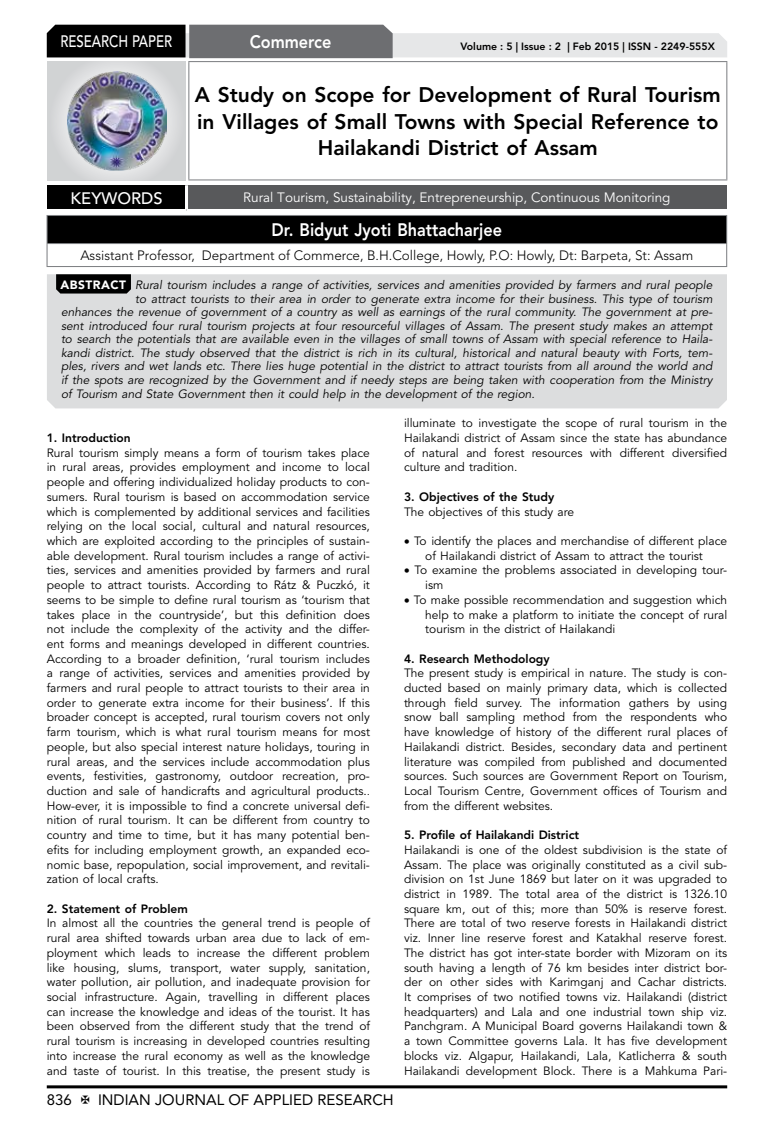
<style>
.page{position:relative;width:774px;height:1136px;background:#fff}
.page>*{position:absolute;margin:0;border:0;box-sizing:border-box;transform-origin:0 0}
.t1{font:800 21px/26.2px "Avenir LT Std";color:#000;text-align:center}
.t2{font:800 18px "Avenir LT Std";color:#fff;scale:.9 1}
.t3{font:500 16.5px "Avenir LT Std";color:#fff;scale:.8 1}
.t4{font:500 16.5px "Avenir LT Std";color:#fff}
.t5{font:15px "Avenir LT Std";color:#000}
.t6{font:300 13.5px "Avenir LT Std";color:#000}
.t7{font:13.5px "Avenir LT Std";color:#fff}
.t8{font:12px/14.7px "Avenir LT Std";color:#000;text-align:justify}
.t9{font:italic 12px "Avenir LT Std";color:#000}
.t10{font:800 12px "Avenir LT Std";color:#000}
.t11{font:800 10.5px "Avenir LT Std";color:#000}
.s1{font-weight:900;font-style:normal;color:#fff}
.s2{font-weight:300;font-style:italic}
</style>
<div class="page">
<hr style="left:47px;top:1085px;width:680px;height:3px;background:#000">
<div style="left:48px;top:62px;width:137px;height:118px;background:linear-gradient(to right,#d9dadb,#d9dadb)"></div>
<img style="left:68px;top:71px;width:99px;height:100px">
<svg style="left:47px;top:25px;width:680px;height:33px;background:#979899"></svg>
<hr style="left:188px;top:61px;width:539px;height:1px;background:#808285">
<hr style="left:188px;top:62px;width:1px;height:117px;background:#808285">
<hr style="left:726px;top:62px;width:1px;height:117px;background:#808285">
<hr style="left:188px;top:179px;width:539px;height:1px;background:#808285">
<div style="left:47px;top:215px;width:680px;height:28px;background:#000"></div>
<hr style="left:47px;top:215px;width:680px;height:1px;background:#808285">
<hr style="left:47px;top:243px;width:680px;height:1px;background:#808285">
<svg style="left:47px;top:216px;width:1px;height:50px"></svg>
<svg style="left:726px;top:216px;width:1px;height:50px"></svg>
<hr style="left:47px;top:266px;width:680px;height:1px;background:#808285">
<div style="left:47px;top:185px;width:139px;height:25px;background:#000"></div>
<div style="left:186px;top:185px;width:541px;height:25px;background:#58595b"></div>
<hr style="left:185px;top:185px;width:3px;height:24px;background:#fff">
<hr style="left:47px;top:209px;width:139px;height:3px;background:#fff">
<hr style="left:186px;top:209px;width:541px;height:3px;background:#fff">
<div style="left:47px;top:274px;width:680px;height:134px;background:#dcddde"></div>
<svg style="left:56px;top:274px;width:75px;height:19px"></svg>
<h3 class="t3" style="left:60px;top:32px;width:139px">RESEARCH PAPER</h3>
<h2 class="t2" style="left:250px;top:31px;width:92px">Commerce</h2>
<p class="t11" style="left:460px;top:41px;width:256px">Volume : 5 | Issue : 2 | Feb 2015 | ISSN - 2249-555X</p>
<h1 class="t1" style="left:195px;top:82px;width:527px">A Study on Scope for Development of Rural Tourism in Villages of Small Towns with Special Reference to<br>Hailakandi District of Assam</h1>
<h3 class="t4" style="left:71px;top:189px;width:94px">KEYWORDS</h3>
<p class="t7" style="left:243px;top:189px;width:429px">Rural Tourism, Sustainability, Entrepreneurship, Continuous Monitoring</p>
<h2 class="t2" style="left:272px;top:219px;width:258px">Dr. Bidyut Jyoti Bhattacharjee</h2>
<p class="t6" style="left:80px;top:247px;width:614px">Assistant Professor, Department of Commerce, B.H.College, Howly, P.O: Howly, Dt: Barpeta, St: Assam</p>
<p class="t9" style="left:60px;top:278px;width:654px"><span class="s1">ABSTRACT</span> Rural tourism includes a range of activities, services and amenities provided by farmers and rural people</p>
<p class="t9" style="left:135px;top:292px;width:579px">to attract tourists to their area in order to generate extra income for their business. This type of tourism</p>
<p class="t9" style="left:61px;top:305px;width:653px">enhances the revenue of government of a country as well as earnings of the rural community. The government at pre-</p>
<p class="t9" style="left:61px;top:319px;width:653px">sent introduced four rural tourism projects at four resourceful villages of Assam. The present study makes an attempt</p>
<p class="t9" style="left:61px;top:332px;width:653px">to search the potentials that are available even in the villages of small towns of Assam with special reference to Haila-</p>
<p class="t9" style="left:61px;top:346px;width:653px">kandi district. The study observed that the district is rich in its cultural, historical and natural beauty with Forts, tem-</p>
<p class="t9" style="left:61px;top:359px;width:653px">ples, rivers and wet lands etc. There lies huge potential in the district to attract tourists from all around the world and</p>
<p class="t9" style="left:61px;top:373px;width:653px">if the spots are recognized by the Government and if needy steps are being taken with cooperation from the Ministry</p>
<p class="t9" style="left:61px;top:386px;width:475px">of Tourism and State Government then it could help in the development of the region.</p>
<p class="t10" style="left:47px;top:430px;width:85px">1. Introduction</p>
<p class="t8" style="left:47px;top:445px;width:325px">Rural tourism simply means a form of tourism takes place in rural areas, provides employment and income to local people and offering individualized holiday products to con&shy;sumers. Rural tourism is based on accommodation service which is complemented by additional services and facilities relying on the local social, cultural and natural resources, which are exploited according to the principles of sustain&shy;able development. Rural tourism includes a range of activi&shy;ties, services and amenities provided by farmers and rural people to attract tourists. According to Rátz &amp; Puczkó, it seems to be simple to define rural tourism as ‘tourism that takes place in the countryside’, but this definition does not include the complexity of the activity and the differ&shy;ent forms and meanings developed in different countries.<br>According to a broader definition, ‘rural tourism includes a range of activities, services and amenities provided by farmers and rural people to attract tourists to their area in order to generate extra income for their business’. If this broader concept is accepted, rural tourism covers not only farm tourism, which is what rural tourism means for most people, but also special interest nature holidays, touring in rural areas, and the services include accommodation plus events, festivities, gastronomy, outdoor recreation, pro&shy;duction and sale of handicrafts and agricultural products.<span class="s2">.<br></span>How-ever, it is impossible to find a concrete universal defi&shy;nition of rural tourism. It can be different from country to country and time to time, but it has many potential ben&shy;efits for including employment growth, an expanded eco&shy;nomic base, repopulation, social improvement, and revitali&shy;zation of local crafts.</p>
<p class="t10" style="left:47px;top:901px;width:143px">2. Statement of Problem</p>
<p class="t8" style="left:47px;top:916px;width:325px">In almost all the countries the general trend is people of rural area shifted towards urban area due to lack of em&shy;ployment which leads to increase the different problem like housing, slums, transport, water supply, sanitation, water pollution, air pollution, and inadequate provision for social infrastructure. Again, travelling in different places can increase the knowledge and ideas of the tourist. It has been observed from the different study that the trend of rural tourism is increasing in developed countries resulting into increase the rural economy as well as the knowledge and taste of tourist. In this treatise, the present study is</p>
<p class="t8" style="left:404px;top:416px;width:325px">illuminate to investigate the scope of rural tourism in the Hailakandi district of Assam since the state has abundance of natural and forest resources with different diversified culture and tradition.</p>
<p class="t10" style="left:404px;top:489px;width:152px">3. Objectives of the Study</p>
<p class="t8" style="left:404px;top:504px;width:172px">The objectives of this study are</p>
<p class="t8" style="left:404px;top:533px;width:325px;text-align:center">• To identify the places and merchandise of different place of Hailakandi district of Assam to attract the tourist</p>
<p class="t8" style="left:425px;top:563px;width:303px;text-indent:-21px">• To examine the problems associated in developing tour&shy;ism</p>
<p class="t8" style="left:425px;top:592px;width:303px;text-indent:-21px">• To make possible recommendation and suggestion which help to make a platform to initiate the concept of rural tourism in the district of Hailakandi</p>
<p class="t10" style="left:404px;top:651px;width:147px">4. Research Methodology</p>
<p class="t8" style="left:404px;top:666px;width:325px">The present study is empirical in nature. The study is con&shy;ducted based on mainly primary data, which is collected through field survey. The information gathers by using snow ball sampling method from the respondents who have knowledge of history of the different rural places of Hailakandi district. Besides, secondary data and pertinent literature was compiled from published and documented sources. Such sources are Government Report on Tourism, Local Tourism Centre, Government offices of Tourism and from the different websites.</p>
<p class="t10" style="left:404px;top:827px;width:177px">5. Profile of Hailakandi District</p>
<p class="t8" style="left:404px;top:842px;width:325px">Hailakandi is one of the oldest subdivision is the state of Assam. The place was originally constituted as a civil sub&shy;division on 1st June 1869 but later on it was upgraded to district in 1989. The total area of the district is 1326.10 square km, out of this; more than 50% is reserve forest.<br>There are total of two reserve forests in Hailakandi district viz. Inner line reserve forest and Katakhal reserve forest.<br>The district has got inter-state border with Mizoram on its south having a length of 76 km besides inter district bor&shy;der on other sides with Karimganj and Cachar districts.<br>It comprises of two notified towns viz. Hailakandi (district headquarters) and Lala and one industrial town ship viz.<br>Panchgram. A Municipal Board governs Hailakandi town &amp; a town Committee governs Lala. It has five development blocks viz. Algapur, Hailakandi, Lala, Katlicherra &amp; south Hailakandi development Block. There is a Mahkuma Pari-</p>
<p class="t5" style="left:47px;top:1090px;width:27px">836</p>
<p class="t5" style="left:98px;top:1090px;width:297px">INDIAN JOURNAL OF APPLIED RESEARCH</p>
</div>
